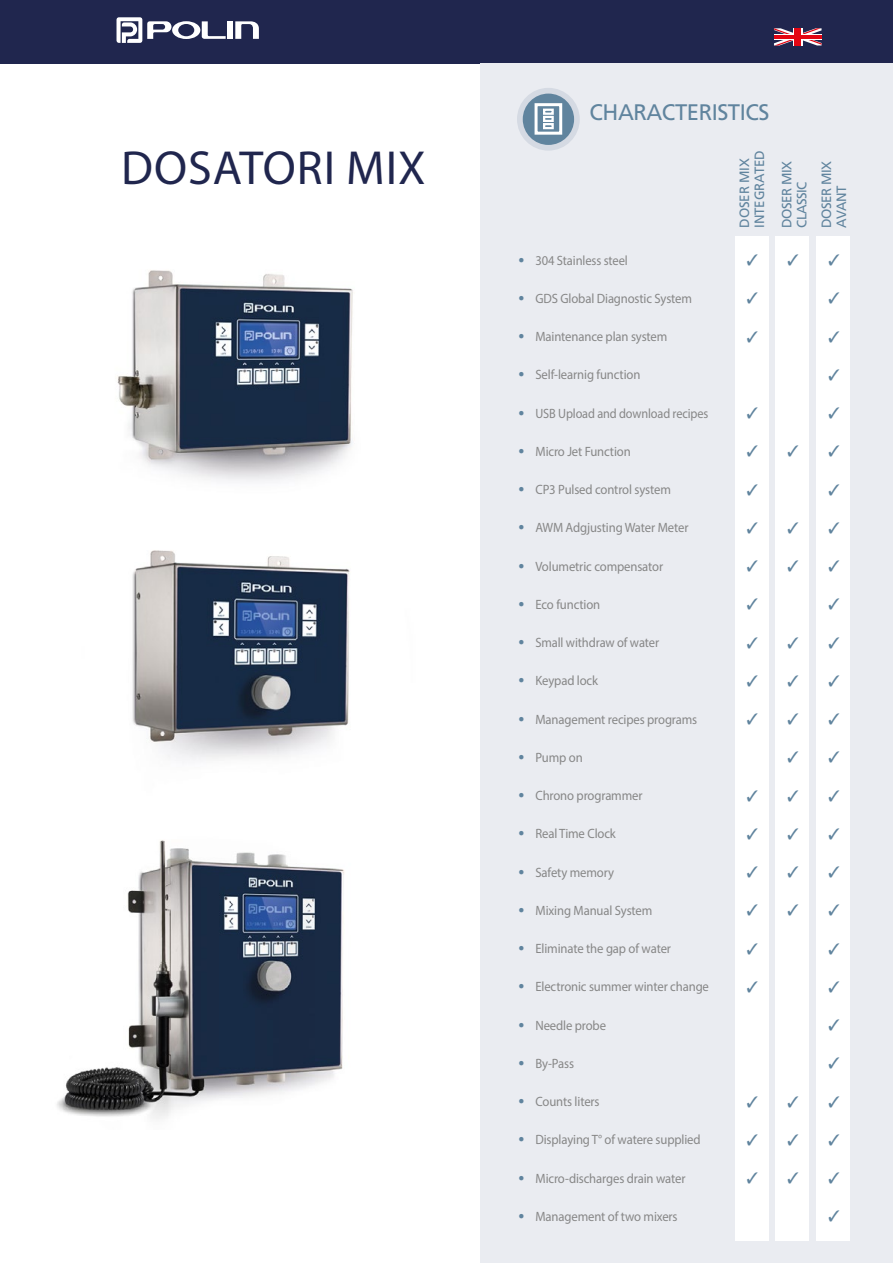
<style>
.page{position:relative;width:893px;height:1263px;background:#fff}
.page>*{position:absolute;margin:0;border:0;box-sizing:border-box;transform-origin:0 0}
.t1{font:48px "Myriad Pro";letter-spacing:.02em;color:#20264e}
.t2{font:22.5px "Frutiger LT Std";letter-spacing:-.02em;color:#60849e}
.t3{font:15px "Source Code Pro";color:#60849e;scale:.96 1}
.t4{font:13.5px "Myriad Pro";letter-spacing:-.01em;color:#878787;scale:.94 1}
.t5{font:13.5px "Myriad Pro";letter-spacing:-.01em;color:#878787;scale:.93 1}
.t6{font:13.5px/15px "Frutiger LT Std";letter-spacing:-.04em;color:#60849e}
.t7{font:13.5px "Myriad Pro";letter-spacing:-.01em;color:#878787;scale:.91 1}
.t8{font:13.5px/15px "Frutiger LT Std";letter-spacing:-.01em;color:#60849e}
</style>
<div class="page">
<div style="left:0;top:0;width:893px;height:64px;background:#20264e"></div>
<svg style="left:235px;top:21px;width:24px;height:18px"></svg>
<div style="left:227px;top:21px;width:6px;height:18px;background:#fff"></div>
<svg style="left:116px;top:17px;width:110px;height:26px"></svg>
<svg style="left:774px;top:28px;width:47px;height:17px"></svg>
<div style="left:774px;top:34px;width:48px;height:6px;background:#fff"></div>
<svg style="left:793px;top:28px;width:10px;height:17px"></svg>
<hr style="left:774px;top:35px;width:48px;height:4px;background:#e30613">
<div style="left:795px;top:28px;width:6px;height:17px;background:#e30613"></div>
<div style="left:480px;top:64px;width:413px;height:1199px;background:#eaecf1"></div>
<div style="left:735px;top:236px;width:33px;height:1005px;background:#fff"></div>
<div style="left:776px;top:236px;width:33px;height:1005px;background:#fff"></div>
<div style="left:817px;top:236px;width:33px;height:1005px;background:#fff"></div>
<div style="left:517px;top:88px;width:63px;height:63px;background:#d5dae3;border-radius:50%"></div>
<div style="left:523px;top:94px;width:51px;height:51px;background:#60849e;border-radius:50%"></div>
<div style="left:535px;top:103px;width:27px;height:32px;border:3px solid #fff"></div>
<div style="left:543px;top:109px;width:11px;height:6px;border:2px solid #fff"></div>
<div style="left:543px;top:116px;width:11px;height:6px;border:2px solid #fff"></div>
<div style="left:543px;top:123px;width:11px;height:6px;border:2px solid #fff"></div>
<img style="left:117px;top:270px;width:236px;height:212px">
<img style="left:132px;top:550px;width:218px;height:210px">
<img style="left:57px;top:840px;width:287px;height:279px">
<h2 class="t2" style="left:589px;top:99px;width:182px">CHARACTERISTICS</h2>
<h1 class="t1" style="left:121px;top:138px;width:306px">DOSATORI MIX</h1>
<p class="t8" style="left:737px;top:228px;width:79px;rotate:-90deg">DOSER MIX<br>INTEGRATED</p>
<p class="t6" style="left:779px;top:228px;width:68px;rotate:-90deg">DOSER MIX<br>CLASSIC</p>
<p class="t6" style="left:819px;top:228px;width:68px;rotate:-90deg">DOSER MIX<br>AVANT</p>
<p class="t5" style="left:535px;top:252px;width:101px">304 Stainless steel</p>
<p class="t4" style="left:535px;top:290px;width:168px">GDS Global Diagnostic System</p>
<p class="t4" style="left:535px;top:328px;width:142px">Maintenance plan system</p>
<p class="t4" style="left:535px;top:366px;width:113px">Self-learnig function</p>
<p class="t7" style="left:535px;top:405px;width:191px">USB Upload and download recipes</p>
<p class="t4" style="left:535px;top:443px;width:103px">Micro Jet Function</p>
<p class="t4" style="left:535px;top:481px;width:146px">CP3 Pulsed control system</p>
<p class="t4" style="left:535px;top:519px;width:164px">AWM Adgjusting Water Meter</p>
<p class="t4" style="left:535px;top:558px;width:137px">Volumetric compensator</p>
<p class="t4" style="left:535px;top:596px;width:70px">Eco function</p>
<p class="t5" style="left:535px;top:634px;width:135px">Small withdraw of water</p>
<p class="t4" style="left:535px;top:672px;width:68px">Keypad lock</p>
<p class="t4" style="left:535px;top:711px;width:174px">Management recipes programs</p>
<p class="t4" style="left:535px;top:749px;width:52px">Pump on</p>
<p class="t4" style="left:535px;top:787px;width:116px">Chrono programmer</p>
<p class="t4" style="left:535px;top:825px;width:87px">Real Time Clock</p>
<p class="t4" style="left:535px;top:864px;width:85px">Safety memory</p>
<p class="t4" style="left:535px;top:902px;width:126px">Mixing Manual System</p>
<p class="t4" style="left:535px;top:940px;width:146px">Eliminate the gap of water</p>
<p class="t4" style="left:535px;top:978px;width:186px">Electronic summer winter change</p>
<p class="t4" style="left:535px;top:1017px;width:77px">Needle probe</p>
<p class="t4" style="left:535px;top:1055px;width:43px">By-Pass</p>
<p class="t4" style="left:535px;top:1093px;width:70px">Counts liters</p>
<p class="t4" style="left:535px;top:1131px;width:177px">Displaying T° of watere supplied</p>
<p class="t4" style="left:535px;top:1170px;width:161px">Micro-discharges drain water</p>
<p class="t4" style="left:535px;top:1208px;width:153px">Management of two mixers</p>
<p class="t3" style="left:517px;top:248px;width:11px">•</p>
<p class="t3" style="left:517px;top:286px;width:11px">•</p>
<p class="t3" style="left:517px;top:324px;width:11px">•</p>
<p class="t3" style="left:517px;top:362px;width:11px">•</p>
<p class="t3" style="left:517px;top:401px;width:11px">•</p>
<p class="t3" style="left:517px;top:439px;width:11px">•</p>
<p class="t3" style="left:517px;top:477px;width:11px">•</p>
<p class="t3" style="left:517px;top:515px;width:11px">•</p>
<p class="t3" style="left:517px;top:554px;width:11px">•</p>
<p class="t3" style="left:517px;top:592px;width:11px">•</p>
<p class="t3" style="left:517px;top:630px;width:11px">•</p>
<p class="t3" style="left:517px;top:668px;width:11px">•</p>
<p class="t3" style="left:517px;top:707px;width:11px">•</p>
<p class="t3" style="left:517px;top:745px;width:11px">•</p>
<p class="t3" style="left:517px;top:783px;width:11px">•</p>
<p class="t3" style="left:517px;top:821px;width:11px">•</p>
<p class="t3" style="left:517px;top:860px;width:11px">•</p>
<p class="t3" style="left:517px;top:898px;width:11px">•</p>
<p class="t3" style="left:517px;top:936px;width:11px">•</p>
<p class="t3" style="left:517px;top:974px;width:11px">•</p>
<p class="t3" style="left:517px;top:1013px;width:11px">•</p>
<p class="t3" style="left:517px;top:1051px;width:11px">•</p>
<p class="t3" style="left:517px;top:1089px;width:11px">•</p>
<p class="t3" style="left:517px;top:1127px;width:11px">•</p>
<p class="t3" style="left:517px;top:1166px;width:11px">•</p>
<p class="t3" style="left:517px;top:1204px;width:11px">•</p>
</div>
